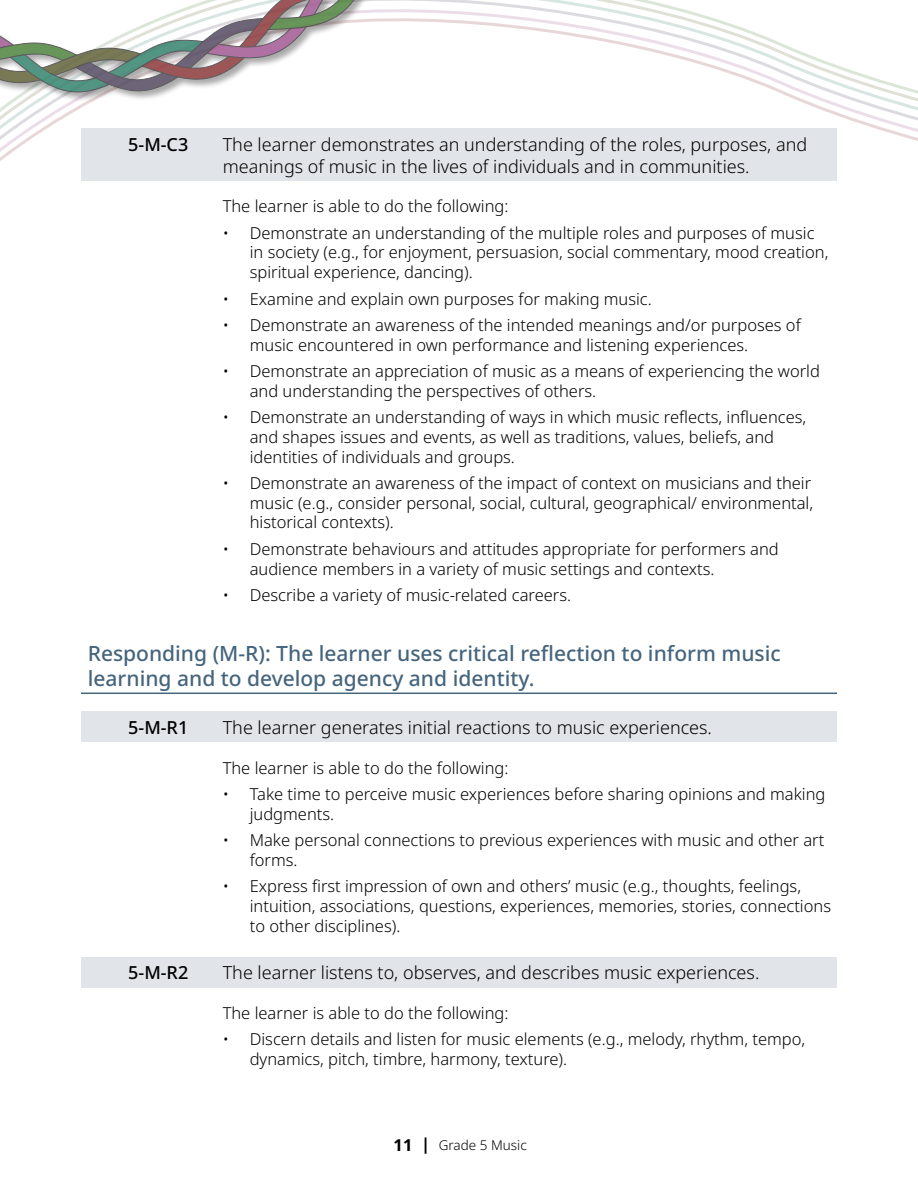
<style>
.page{position:relative;width:918px;height:1188px;background:#fff}
.page>*{position:absolute;margin:0;border:0;box-sizing:border-box;transform-origin:0 0}
.Header_Outcomes{font:500 21px/25.2px "Noto Sans";color:#45657d}
.GLO_arts{font:300 18px/21.6px "Noto Sans";color:#000}
.GLO_arts-2{font:500 18px "Noto Sans";color:#000}
.Bullet_Outcome_no_bullet{font:300 16.5px/19.8px "Noto Sans";color:#000}
.t1{font:300 13.5px "Noto Sans";color:#000}
.s1{font-weight:700;font-size:16.5px}
</style>
<div class="page">
<svg style="left:0;top:0;width:918px;height:161px"></svg>
<div style="left:0;top:0;width:515px;height:102px;background:#000;opacity:.4"></div>
<svg style="left:0;top:0;width:407px;height:96px"></svg>
<div style="left:81px;top:129px;width:756px;height:52px;background:#e1e4e8"></div>
<hr style="left:81px;top:693px;width:756px;height:1px;background:#45657d">
<div style="left:81px;top:711px;width:756px;height:31px;background:#e1e4e8"></div>
<div style="left:81px;top:957px;width:756px;height:31px;background:#e1e4e8"></div>
<h4 class="GLO_arts-2" style="left:128px;top:132px;width:62px">5-M-C3</h4>
<h4 class="GLO_arts" style="left:223px;top:134px;width:586px">The learner demonstrates an understanding of the roles, purposes, and meanings of music in the lives of individuals and in communities.</h4>
<p class="Bullet_Outcome_no_bullet" style="left:223px;top:197px;width:287px">The learner is able to do the following:</p>
<p class="Bullet_Outcome_no_bullet" style="left:250px;top:223px;width:580px;text-indent:-27px">• Demonstrate an understanding of the multiple roles and purposes of music in society (e.g., for enjoyment, persuasion, social commentary, mood creation, spiritual experience, dancing).</p>
<p class="Bullet_Outcome_no_bullet" style="left:223px;top:289px;width:431px">• Examine and explain own purposes for making music.</p>
<p class="Bullet_Outcome_no_bullet" style="left:250px;top:315px;width:553px;text-indent:-27px">• Demonstrate an awareness of the intended meanings and/or purposes of music encountered in own performance and listening experiences.</p>
<p class="Bullet_Outcome_no_bullet" style="left:250px;top:361px;width:572px;text-indent:-27px">• Demonstrate an appreciation of music as a means of experiencing the world and understanding the perspectives of others.</p>
<p class="Bullet_Outcome_no_bullet" style="left:250px;top:408px;width:558px;text-indent:-27px">• Demonstrate an understanding of ways in which music reflects, influences, and shapes issues and events, as well as traditions, values, beliefs, and identities of individuals and groups.</p>
<p class="Bullet_Outcome_no_bullet" style="left:250px;top:473px;width:565px;text-align:justify;text-indent:-27px">• Demonstrate an awareness of the impact of context on musicians and their music (e.g., consider personal, social, cultural, geographical/ environmental, historical contexts).</p>
<p class="Bullet_Outcome_no_bullet" style="left:250px;top:539px;width:530px;text-indent:-27px">• Demonstrate behaviours and attitudes appropriate for performers and audience members in a variety of music settings and contexts.</p>
<p class="Bullet_Outcome_no_bullet" style="left:223px;top:585px;width:350px">• Describe a variety of music-related careers.</p>
<h3 class="Header_Outcomes" style="left:88px;top:641px;width:695px">Responding (M-R): The learner uses critical reflection to inform music learning and to develop agency and identity.</h3>
<h4 class="GLO_arts-2" style="left:128px;top:715px;width:62px">5-M-R1</h4>
<h4 class="GLO_arts" style="left:223px;top:717px;width:491px">The learner generates initial reactions to music experiences.</h4>
<p class="Bullet_Outcome_no_bullet" style="left:223px;top:758px;width:287px">The learner is able to do the following:</p>
<p class="Bullet_Outcome_no_bullet" style="left:250px;top:784px;width:577px;text-indent:-27px">• Take time to perceive music experiences before sharing opinions and making judgments.</p>
<p class="Bullet_Outcome_no_bullet" style="left:250px;top:831px;width:576px;text-indent:-27px">• Make personal connections to previous experiences with music and other art forms.</p>
<p class="Bullet_Outcome_no_bullet" style="left:250px;top:877px;width:583px;text-indent:-27px">• Express first impression of own and others’ music (e.g., thoughts, feelings, intuition, associations, questions, experiences, memories, stories, connections to other disciplines).</p>
<h4 class="GLO_arts-2" style="left:128px;top:960px;width:62px">5-M-R2</h4>
<h4 class="GLO_arts" style="left:223px;top:962px;width:538px">The learner listens to, observes, and describes music experiences.</h4>
<p class="Bullet_Outcome_no_bullet" style="left:223px;top:1003px;width:287px">The learner is able to do the following:</p>
<p class="Bullet_Outcome_no_bullet" style="left:250px;top:1030px;width:557px;text-indent:-27px">• Discern details and listen for music elements (e.g., melody, rhythm, tempo, dynamics, pitch, timbre, harmony, texture).</p>
<p class="t1" style="left:394px;top:1135px;width:135px"><span class="s1">11 |</span> Grade 5 Music</p>
</div>
